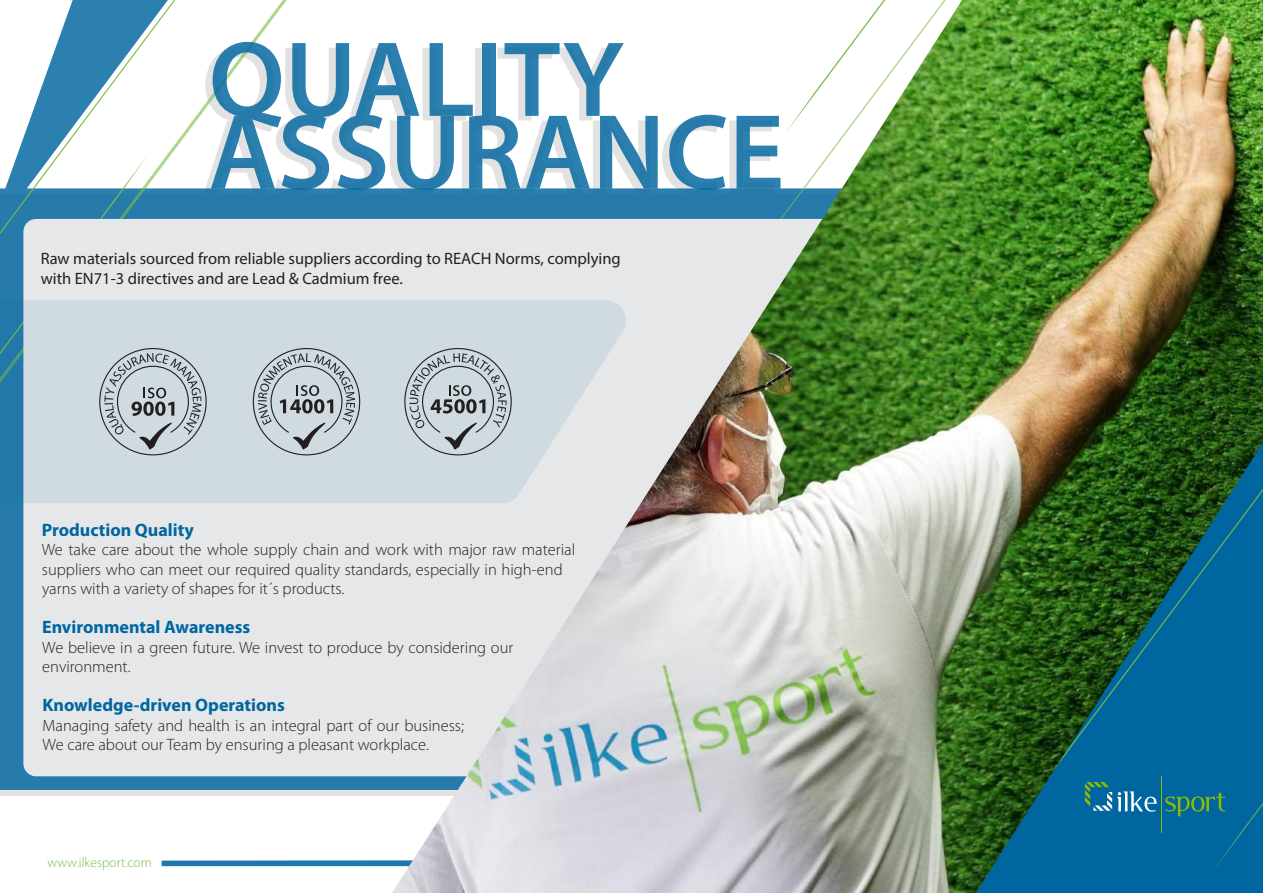
<style>
.page{position:relative;width:1263px;height:893px;background:#fff}
.page>*{position:absolute;margin:0;border:0;box-sizing:border-box;transform-origin:0 0}
.t1{font:600 108px "Myriad Pro";color:#0066a0}
.t2{font:700 18px "Myriad Pro";color:#0066a0}
.t3{font:300 16.5px/19.5px "Myriad Pro";color:#231f20}
.t4{font:16.5px/19.5px "Myriad Pro";color:#231f20}
.t5{font:300 13.5px "Myriad Pro";color:#7abc48}
</style>
<div class="page">
<svg style="left:162px;top:860px;width:230px;height:6px"></svg>
<div style="left:0;top:188px;width:392px;height:602px;background:#267bab"></div>
<svg style="left:17px;top:0;width:302px;height:219px"></svg>
<div style="left:23px;top:219px;width:837px;height:557px;background:#e6e7e9;border-radius:13px"></div>
<div style="left:0;top:300px;width:392px;height:203px;background:#cfdae1"></div>
<img style="left:392px;top:0;width:871px;height:893px">
<svg style="left:0;top:155px;width:201px;height:295px"></svg>
<svg style="left:409px;top:353px;width:97px;height:97px;background:#b2bbc1"></svg>
<svg style="left:258px;top:353px;width:97px;height:97px;background:#b2bbc1"></svg>
<h1 class="t1" style="left:209px;top:11px;width:417px">QUALITY</h1>
<h1 class="t1" style="left:209px;top:84px;width:577px">ASSURANCE</h1>
<p class="t4" style="left:41px;top:249px;width:582px">Raw materials sourced from reliable suppliers according to REACH Norms, complying with EN71-3 directives and are Lead &amp; Cadmium free.</p>
<p class="t2" style="left:42px;top:518px;width:154px">Production Quality</p>
<p class="t3" style="left:42px;top:540px;width:535px">We take care about the whole supply chain and work with major raw material suppliers who can meet our required quality standards, especially in high-end yarns with a variety of shapes for it´s products.</p>
<p class="t2" style="left:42px;top:615px;width:210px">Environmental Awareness</p>
<p class="t3" style="left:42px;top:637px;width:473px">We believe in a green future. We invest to produce by considering our environment.</p>
<p class="t2" style="left:42px;top:693px;width:244px">Knowledge-driven Operations</p>
<p class="t3" style="left:43px;top:715px;width:423px">Managing safety and health is an integral part of our business;<br>We care about our Team by ensuring a pleasant workplace.</p>
<p class="t5" style="left:48px;top:854px;width:106px">www.ilkesport.com</p>
</div>
